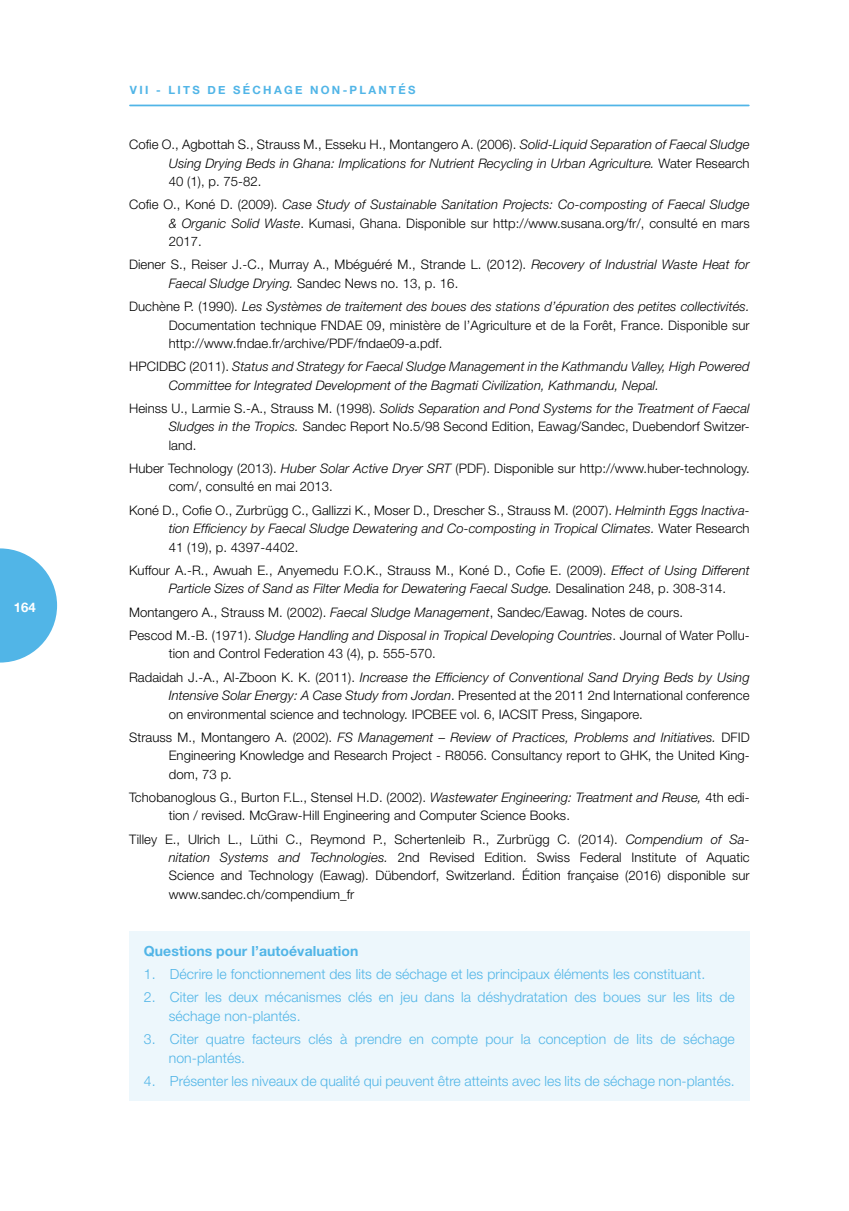
<style>
.page{position:relative;width:849px;height:1211px;background:#fff}
.page>*{position:absolute;margin:0;border:0;box-sizing:border-box;transform-origin:0 0}
.t1{font:300 14px/18.4px "Helvetica Neue LT Std";letter-spacing:.005em;color:#51b5e7}
.t2{font:700 14px "Helvetica Neue LT Std";letter-spacing:.005em;color:#51b5e7}
.t3{font:300 13.12px/18.4px "Helvetica Neue LT Std";letter-spacing:.005em;color:#000}
.t4{font:italic 300 13.12px/18.4px "Helvetica Neue LT Std";letter-spacing:.005em;color:#000;text-align:justify}
.t5{font:700 13.12px "Helvetica Neue";color:#fff}
.t6{font:700 11.38px "Helvetica Neue";letter-spacing:.2em;color:#51b5e7}
.s1{font-style:normal}
.s2{font-style:italic}
</style>
<div class="page">
<svg style="left:0;top:548px;width:57px;height:114px"></svg>
<hr style="left:130px;top:105px;width:618px;height:1px;background:#51b5e7">
<div style="left:129px;top:930px;width:620px;height:170px;background:#edf7fc"></div>
<p class="t5" style="left:14px;top:597px;width:23px">164</p>
<p class="t6" style="left:130px;top:81px;width:287px">VII - LITS DE SÉCHAGE NON-PLANTÉS</p>
<p class="t4" style="left:169px;top:135px;width:582px;text-indent:-40px"><span class="s1">Cofie O., Agbottah S., Strauss M., Esseku H., Montangero A. (2006).</span> Solid-Liquid Separation of Faecal Sludge Using Drying Beds in Ghana: Implications for Nutrient Recycling in Urban Agriculture. <span class="s1">Water Research 40 (1), p. 75-82.</span></p>
<p class="t3" style="left:169px;top:195px;width:582px;text-align:justify;text-indent:-40px">Cofie O., Koné D. (2009). <span class="s2">Case Study of Sustainable Sanitation Projects: Co-composting of Faecal Sludge &amp; Organic Solid Waste</span>. Kumasi, Ghana. Disponible sur http://www.susana.org/fr/, consulté en mars 2017.</p>
<p class="t3" style="left:169px;top:255px;width:582px;text-indent:-40px">Diener S., Reiser J.-C., Murray A., Mbéguéré M., Strande L. (2012). <span class="s2">Recovery of Industrial Waste Heat for<br>Faecal Sludge Drying.</span> Sandec News no. 13, p. 16.</p>
<p class="t3" style="left:169px;top:297px;width:582px;text-align:justify;text-indent:-40px">Duchène P. (1990). <span class="s2">Les Systèmes de traitement des boues des stations d’épuration des petites collectivités.<br></span>Documentation technique FNDAE 09, ministère de l’Agriculture et de la Forêt, France. Disponible sur http://www.fndae.fr/archive/PDF/fndae09-a.pdf.</p>
<p class="t4" style="left:169px;top:357px;width:582px;text-indent:-40px"><span class="s1">HPCIDBC (2011).</span> Status and Strategy for Faecal Sludge Management in the Kathmandu Valley, High Powered<br>Committee for Integrated Development of the Bagmati Civilization, Kathmandu, Nepal.</p>
<p class="t3" style="left:169px;top:399px;width:582px;text-align:justify;text-indent:-40px">Heinss U., Larmie S.-A., Strauss M. (1998). <span class="s2">Solids Separation and Pond Systems for the Treatment of Faecal Sludges in the Tropics.</span> Sandec Report No.5/98 Second Edition, Eawag/Sandec, Duebendorf Switzer&shy;land.</p>
<p class="t3" style="left:169px;top:459px;width:582px;text-indent:-40px">Huber Technology (2013). <span class="s2">Huber Solar Active Dryer SRT</span> (PDF). Disponible sur http://www.huber-technology. com/, consulté en mai 2013.</p>
<p class="t3" style="left:169px;top:500px;width:582px;text-align:justify;text-indent:-40px">Koné D., Cofie O., Zurbrügg C., Gallizzi K., Moser D., Drescher S., Strauss M. (2007). <span class="s2">Helminth Eggs Inactiva&shy;tion Efficiency by Faecal Sludge Dewatering and Co-composting in Tropical Climates.</span> Water Research 41 (19), p. 4397-4402.</p>
<p class="t3" style="left:169px;top:561px;width:582px;text-indent:-40px">Kuffour A.-R., Awuah E., Anyemedu F.O.K., Strauss M., Koné D., Cofie E. (2009). <span class="s2">Effect of Using Different<br>Particle Sizes of Sand as Filter Media for Dewatering Faecal Sudge.</span> Desalination 248, p. 308-314.</p>
<p class="t3" style="left:129px;top:600px;width:622px;line-height:23.3px">Montangero A., Strauss M. (2002). <span class="s2">Faecal Sludge Management</span>, Sandec/Eawag. Notes de cours.<br>Pescod M.-B. (1971). <span class="s2">Sludge Handling and Disposal in Tropical Developing Countries</span>. Journal of Water Pollu-</p>
<p class="t3" style="left:129px;top:642px;width:622px;line-height:23.3px;text-indent:40px">tion and Control Federation 43 (4), p. 555-570.<br>Radaidah J.-A., Al-Zboon K. K. (2011). <span class="s2">Increase the Efficiency of Conventional Sand Drying Beds by Using</span></p>
<p class="t3" style="left:169px;top:686px;width:582px"><span class="s2">Intensive Solar Energy: A Case Study from Jordan</span>. Presented at the 2011 2nd International conference on environmental science and technology. IPCBEE vol. 6, IACSIT Press, Singapore.</p>
<p class="t3" style="left:169px;top:727px;width:582px;text-align:justify;text-indent:-40px">Strauss M., Montangero A. (2002). <span class="s2">FS Management – Review of Practices, Problems and Initiatives.</span> DFID Engineering Knowledge and Research Project - R8056. Consultancy report to GHK, the United King&shy;dom, 73 p.</p>
<p class="t3" style="left:169px;top:787px;width:582px;text-indent:-40px">Tchobanoglous G., Burton F.L., Stensel H.D. (2002). <span class="s2">Wastewater Engineering: Treatment and Reuse,</span> 4th edi&shy;tion / revised. McGraw-Hill Engineering and Computer Science Books.</p>
<p class="t3" style="left:169px;top:829px;width:582px;text-align:justify;text-indent:-40px">Tilley E., Ulrich L., Lüthi C., Reymond P., Schertenleib R., Zurbrügg C. (2014). <span class="s2">Compendium of Sa&shy;nitation Systems and Technologies.</span> 2nd Revised Edition. Swiss Federal Institute of Aquatic Science and Technology (Eawag). Dübendorf, Switzerland. Édition française (2016) disponible sur www.sandec.ch/compendium_fr</p>
<p class="t2" style="left:144px;top:942px;width:216px">Questions pour l’autoévaluation</p>
<p class="t1" style="left:144px;top:964px;width:562px">1. Décrire le fonctionnement des lits de séchage et les principaux éléments les constituant.</p>
<p class="t1" style="left:169px;top:987px;width:567px;text-indent:-25px">2. Citer les deux mécanismes clés en jeu dans la déshydratation des boues sur les lits de séchage non-plantés.</p>
<p class="t1" style="left:169px;top:1029px;width:567px;text-indent:-25px">3. Citer quatre facteurs clés à prendre en compte pour la conception de lits de séchage non-plantés.</p>
<p class="t1" style="left:144px;top:1071px;width:592px">4. Présenter les niveaux de qualité qui peuvent être atteints avec les lits de séchage non-plantés.</p>
</div>
